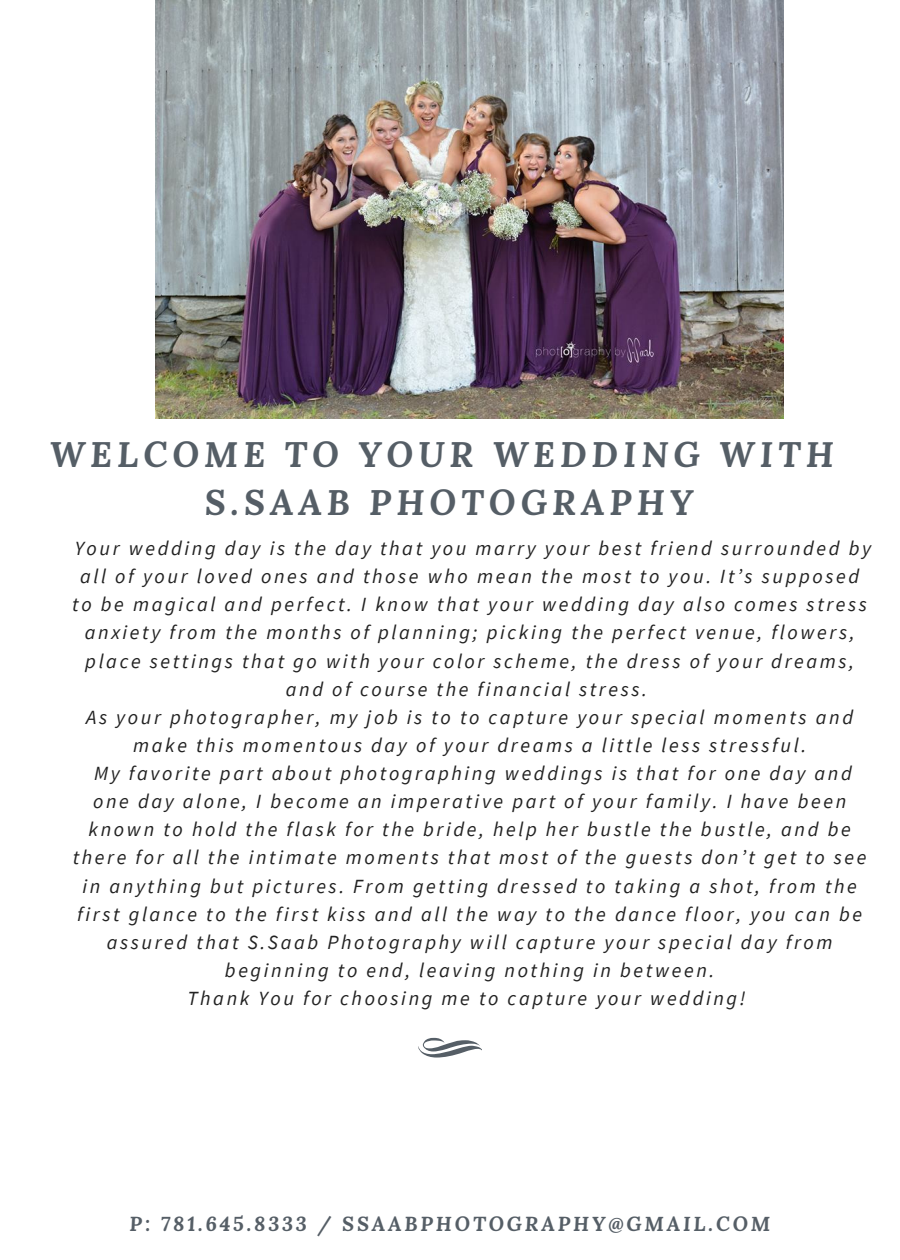
<style>
.page{position:relative;width:900px;height:1260px;background:#fff}
.page>*{position:absolute;margin:0;border:0;box-sizing:border-box;transform-origin:0 0}
.t1{font:italic 700 35.25px "Lora";letter-spacing:.14em;color:#555e66}
.t2{font:italic 20px/28px "Source Sans Pro";letter-spacing:.13em;color:#222;text-align:center}
.t3{font:italic 700 20px "Lora";letter-spacing:.14em;color:#555e66}
</style>
<div class="page">
<svg style="left:418px;top:1038px;width:63px;height:20px"></svg>
<img style="left:156px;top:0;width:628px;height:418px">
<p class="t1" style="left:50px;top:430px;width:786px">WELCOME TO YOUR WEDDING WITH</p>
<p class="t1" style="left:205px;top:479px;width:490px">S.SAAB PHOTOGRAPHY</p>
<p class="t2" style="left:72px;top:534px;width:800px">Your wedding day is the day that you marry your best friend surrounded by all of your loved ones and those who mean the most to you. It’s supposed to be magical and perfect. I know that your wedding day also comes stress anxiety from the months of planning; picking the perfect venue, flowers, place settings that go with your color scheme, the dress of your dreams, and of course the financial stress.</p>
<p class="t2" style="left:86px;top:703px;width:768px">As your photographer, my job is to to capture your special moments and make this momentous day of your dreams a little less stressful.</p>
<p class="t2" style="left:73px;top:759px;width:795px">My favorite part about photographing weddings is that for one day and one day alone, I become an imperative part of your family. I have been known to hold the flask for the bride, help her bustle the bustle, and be there for all the intimate moments that most of the guests don’t get to see in anything but pictures. From getting dressed to taking a shot, from the first glance to the first kiss and all the way to the dance floor, you can be assured that S.Saab Photography will capture your special day from beginning to end, leaving nothing in between.</p>
<p class="t2" style="left:187px;top:984px;width:560px">Thank You for choosing me to capture your wedding!</p>
<p class="t3" style="left:130px;top:1210px;width:642px">P: 781.645.8333 / SSAABPHOTOGRAPHY@GMAIL.COM</p>
</div>
